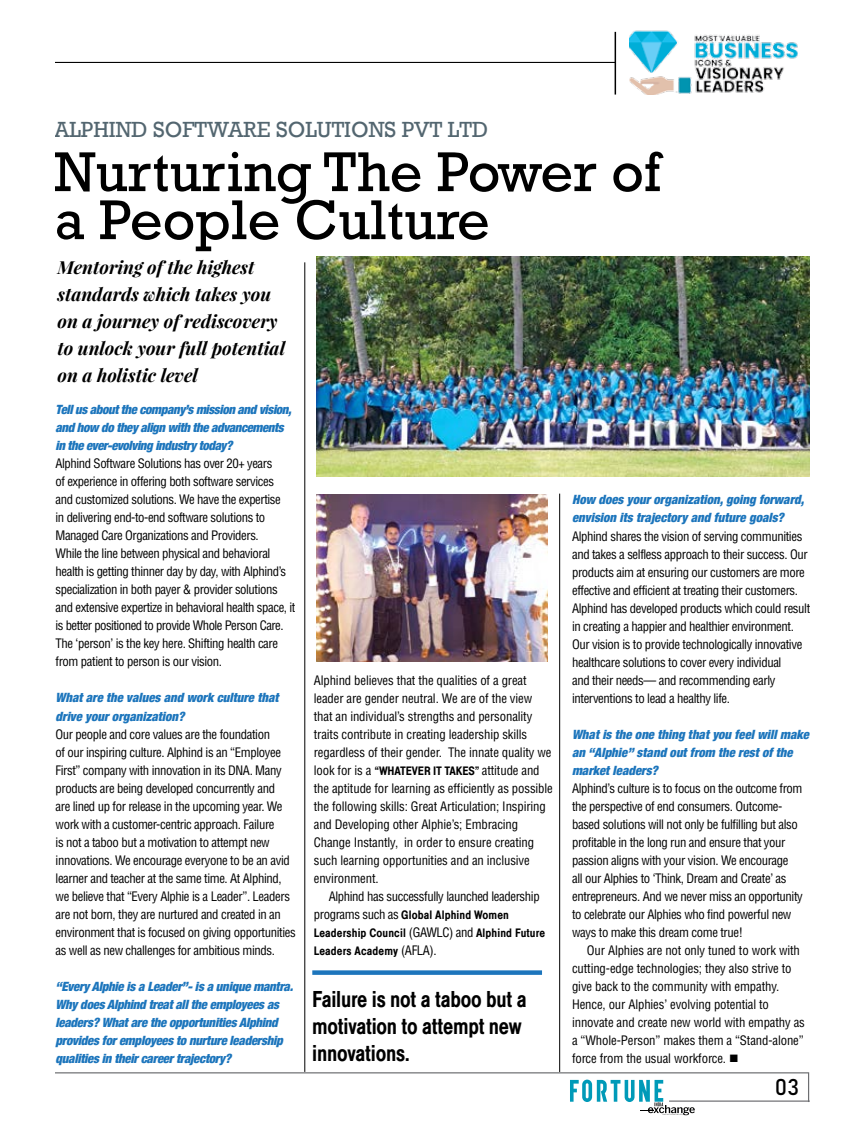
<style>
.page{position:relative;width:864px;height:1136px;background:#fff}
.page>*{position:absolute;margin:0;border:0;box-sizing:border-box;transform-origin:0 0}
.t1{font:57px/48px "Rockwell";color:#000}
.t2{font:24px/27px "Helvetica Medium Condensed Plain";letter-spacing:-.01em;color:#000;scale:.95 1}
.t3{font:22.5px "Rockwell";color:#536670}
.t4{font:22.5px "Bahnschrift";color:#000}
.t5{font:italic 700 18px/27px "Playfair Display";color:#000}
.t6{font:condensed 12.75px/18px "Helvetica";letter-spacing:-.03em;color:#000}
.t7{font:condensed 12.75px/18px "Helvetica";letter-spacing:-.01em;color:#000}
.t8{font:12.75px/18px "Helvetica Neue LTW06 97 Blk Cn Obl";letter-spacing:-.02em;color:#1c75bc}
.t9{font:12.75px/18px "Helvetica Neue LTW06 97 Blk Cn Obl";color:#1c75bc}
.t10{font:12.75px/18px "Helvetica Medium Condensed Plain";letter-spacing:.01em;color:#000}
.s1{font-family:"Helvetica Medium Condensed Plain";font-stretch:normal}
.s2{font-family:"Helvetica";font-stretch:condensed}
</style>
<div class="page">
<svg style="left:55px;top:1071px;width:754px;height:44px"></svg>
<hr style="left:668px;top:1100px;width:141px;height:1px;background:#6d6e71">
<hr style="left:559px;top:493px;width:1px;height:578px;background:#000">
<hr style="left:304px;top:262px;width:1px;height:809px;background:#000">
<img style="left:317px;top:256px;width:492px;height:220px">
<img style="left:316px;top:494px;width:231px;height:167px">
<svg style="left:312px;top:970px;width:230px;height:4px"></svg>
<img style="left:629px;top:30px;width:169px;height:64px">
<hr style="left:614px;top:32px;width:1px;height:62px;background:#000">
<hr style="left:0;top:62px;width:615px;height:1px;background:#000">
<div style="left:1px;top:14px;width:54px;height:1121px;background:#fff"></div>
<h3 class="t3" style="left:54px;top:117px;width:435px">ALPHIND SOFTWARE SOLUTIONS PVT LTD</h3>
<h1 class="t1" style="left:54px;top:149px;width:607px">Nurturing The Power of a People Culture</h1>
<h3 class="t5" style="left:57px;top:253px;width:229px">Mentoring of the highest standards which takes you on a journey of rediscovery to unlock your full potential on a holistic level</h3>
<p class="t8" style="left:56px;top:400px;width:237px">Tell us about the company’s mission and vision, and how do they align with the advancements in the ever-evolving industry today?</p>
<p class="t6" style="left:56px;top:454px;width:241px">Alphind Software Solutions has over 20+ years<br>of experience in offering both software services<br>and customized solutions. We have the expertise<br>in delivering end-to-end software solutions to Managed Care Organizations and Providers.<br>While the line between physical and behavioral health is getting thinner day by day, with Alphind’s specialization in both payer &amp; provider solutions and extensive expertize in behavioral health space, it is better positioned to provide Whole Person Care.<br>The ‘person’ is the key here. Shifting health care from patient to person is our vision.</p>
<p class="t9" style="left:56px;top:688px;width:224px">What are the values and work culture that drive your organization?</p>
<p class="t6" style="left:56px;top:724px;width:241px">Our people and core values are the foundation<br>of our inspiring culture. Alphind is an “Employee First” company with innovation in its DNA. Many products are being developed concurrently and<br>are lined up for release in the upcoming year. We work with a customer-centric approach. Failure<br>is not a taboo but a motivation to attempt new innovations. We encourage everyone to be an avid learner and teacher at the same time. At Alphind, we believe that “Every Alphie is a Leader”. Leaders are not born, they are nurtured and created in an environment that is focused on giving opportunities as well as new challenges for ambitious minds.</p>
<p class="t8" style="left:56px;top:977px;width:239px">“Every Alphie is a Leader”- is a unique mantra.<br>Why does Alphind treat all the employees as leaders? What are the opportunities Alphind provides for employees to nurture leadership qualities in their career trajectory?</p>
<p class="t7" style="left:313px;top:670px;width:240px">Alphind believes that the qualities of a great leader are gender neutral. We are of the view that an individual’s strengths and personality traits contribute in creating leadership skills regardless of their gender. The innate quality we look for is a <span class="s1">“WHATEVER IT TAKES”</span> attitude and the aptitude for learning as efficiently as possible the following skills: Great Articulation; Inspiring and Developing other Alphie’s; Embracing Change Instantly, in order to ensure creating such learning opportunities and an inclusive environment.</p>
<p class="t6" style="left:328px;top:886px;width:212px">Alphind has successfully launched leadership</p>
<p class="t10" style="left:313px;top:905px;width:233px"><span class="s2">programs such as</span> Global Alphind Women<br>Leadership Council <span class="s2">(GAWLC) and</span> Alphind Future<br>Leaders Academy <span class="s2">(AFLA).</span></p>
<h2 class="t2" style="left:312px;top:985px;width:227px">Failure is not a taboo but a motivation to attempt new innovations.</h2>
<p class="t9" style="left:571px;top:491px;width:233px">How does your organization, going forward, envision its trajectory and future goals?</p>
<p class="t6" style="left:571px;top:526px;width:239px">Alphind shares the vision of serving communities and takes a selfless approach to their success. Our products aim at ensuring our customers are more effective and efficient at treating their customers.<br>Alphind has developed products which could result in creating a happier and healthier environment.<br>Our vision is to provide technologically innovative healthcare solutions to cover every individual<br>and their needs— and recommending early interventions to lead a healthy life.</p>
<p class="t9" style="left:571px;top:725px;width:238px">What is the one thing that you feel will make an “Alphie” stand out from the rest of the market leaders?</p>
<p class="t6" style="left:571px;top:778px;width:232px">Alphind’s culture is to focus on the outcome from the perspective of end consumers. Outcome&shy;based solutions will not only be fulfilling but also profitable in the long run and ensure that your passion aligns with your vision. We encourage<br>all our Alphies to ‘Think, Dream and Create’ as entrepreneurs. And we never miss an opportunity to celebrate our Alphies who find powerful new ways to make this dream come true!</p>
<p class="t7" style="left:571px;top:941px;width:234px;text-indent:15px">Our Alphies are not only tuned to work with cutting-edge technologies; they also strive to give back to the community with empathy.<br>Hence, our Alphies’ evolving potential to innovate and create new world with empathy as a “Whole-Person” makes them a “Stand-alone” force from the usual workforce. ■</p>
<h3 class="t4" style="left:774px;top:1069px;width:26px">03</h3>
</div>
